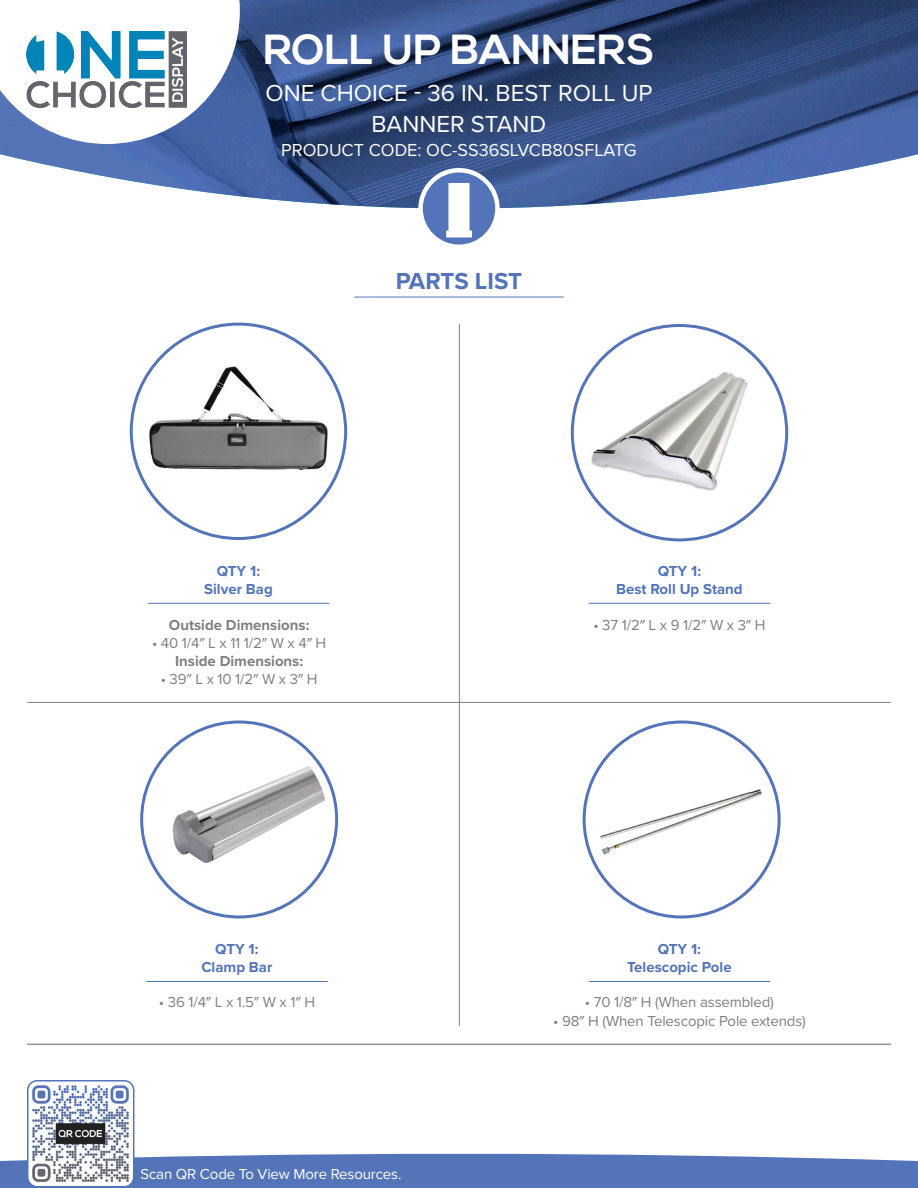
<style>
.page{position:relative;width:918px;height:1188px;background:#fff}
.page>*{position:absolute;margin:0;border:0;box-sizing:border-box;transform-origin:0 0}
.Category_Title{font:700 42px "Nexa";color:#fff}
.Category_Sub_Title_2{font:24px "Proxima Nova";color:#fff}
.t1{font:700 24px "Proxima Nova";letter-spacing:-.005em;color:#5474b9}
.top_page_name_regula{font:18px "Proxima Nova";color:#fff}
.t2{font:15px "Proxima Nova";letter-spacing:-.01em;color:#808083}
.t3{font:700 15px "Proxima Nova";color:#5474b9}
.t4{font:700 15px "Proxima Nova";color:#808083}
.t5{font:15px "Proxima Nova";letter-spacing:-.01em;color:#fff}
</style>
<div class="page">
<img style="left:0;top:0;width:918px;height:209px">
<svg style="left:0;top:0;width:240px;height:144px"></svg>
<img style="left:27px;top:27px;width:160px;height:81px">
<svg style="left:418px;top:168px;width:82px;height:77px"></svg>
<svg style="left:0;top:1151px;width:918px;height:37px;background:#6a86c2"></svg>
<img style="left:28px;top:1083px;width:106px;height:104px">
<div style="left:27px;top:1080px;width:107px;height:107px;border:2px solid #5474b9;border-radius:9px"></div>
<img style="left:147px;top:334px;width:183px;height:178px">
<img style="left:585px;top:360px;width:189px;height:145px">
<img style="left:170px;top:731px;width:157px;height:177px">
<img style="left:599px;top:735px;width:166px;height:166px">
<hr style="left:148px;top:603px;width:181px;height:1px;background:#5474b9">
<hr style="left:589px;top:603px;width:181px;height:1px;background:#5474b9">
<hr style="left:147px;top:981px;width:180px;height:1px;background:#5474b9">
<hr style="left:589px;top:981px;width:181px;height:1px;background:#5474b9">
<hr style="left:459px;top:324px;width:1px;height:702px;background:#808083">
<hr style="left:27px;top:702px;width:864px;height:1px;background:#808083">
<hr style="left:27px;top:1044px;width:864px;height:1px;background:#64656a">
<hr style="left:354px;top:297px;width:210px;height:1px;background:#5474b9">
<p class="Category_Title" style="left:263px;top:26px;width:393px">ROLL UP BANNERS</p>
<p class="Category_Sub_Title_2" style="left:265px;top:75px;width:389px">ONE CHOICE - 36 IN. BEST ROLL UP</p>
<p class="Category_Sub_Title_2" style="left:372px;top:106px;width:176px">BANNER STAND</p>
<p class="top_page_name_regula" style="left:281px;top:137px;width:357px">PRODUCT CODE: OC-SS36SLVCB80SFLATG</p>
<p class="t1" style="left:396px;top:263px;width:128px">PARTS LIST</p>
<p class="t3" style="left:217px;top:560px;width:45px">QTY 1:</p>
<p class="t3" style="left:204px;top:578px;width:70px">Silver Bag</p>
<p class="t3" style="left:658px;top:560px;width:45px">QTY 1:</p>
<p class="t3" style="left:616px;top:578px;width:128px">Best Roll Up Stand</p>
<p class="t4" style="left:169px;top:614px;width:142px">Outside Dimensions:</p>
<p class="t2" style="left:152px;top:632px;width:176px">• 40 1/4″ L x 11 1/2″ W x 4″ H</p>
<p class="t2" style="left:593px;top:614px;width:174px">• 37 1/2″ L x 9 1/2″ W x 3″ H</p>
<p class="t4" style="left:175px;top:650px;width:130px">Inside Dimensions:</p>
<p class="t2" style="left:161px;top:668px;width:158px">• 39″ L x 10 1/2″ W x 3″ H</p>
<p class="t3" style="left:215px;top:938px;width:45px">QTY 1:</p>
<p class="t3" style="left:201px;top:956px;width:73px">Clamp Bar</p>
<p class="t3" style="left:658px;top:938px;width:45px">QTY 1:</p>
<p class="t3" style="left:627px;top:956px;width:106px">Telescopic Pole</p>
<p class="t2" style="left:159px;top:991px;width:158px">• 36 1/4″ L x 1.5″ W x 1″ H</p>
<p class="t2" style="left:585px;top:991px;width:190px">• 70 1/8″ H (When assembled)</p>
<p class="t2" style="left:553px;top:1010px;width:254px">• 98″ H (When Telescopic Pole extends)</p>
<p class="t5" style="left:140px;top:1163px;width:263px">Scan QR Code To View More Resources.</p>
</div>
